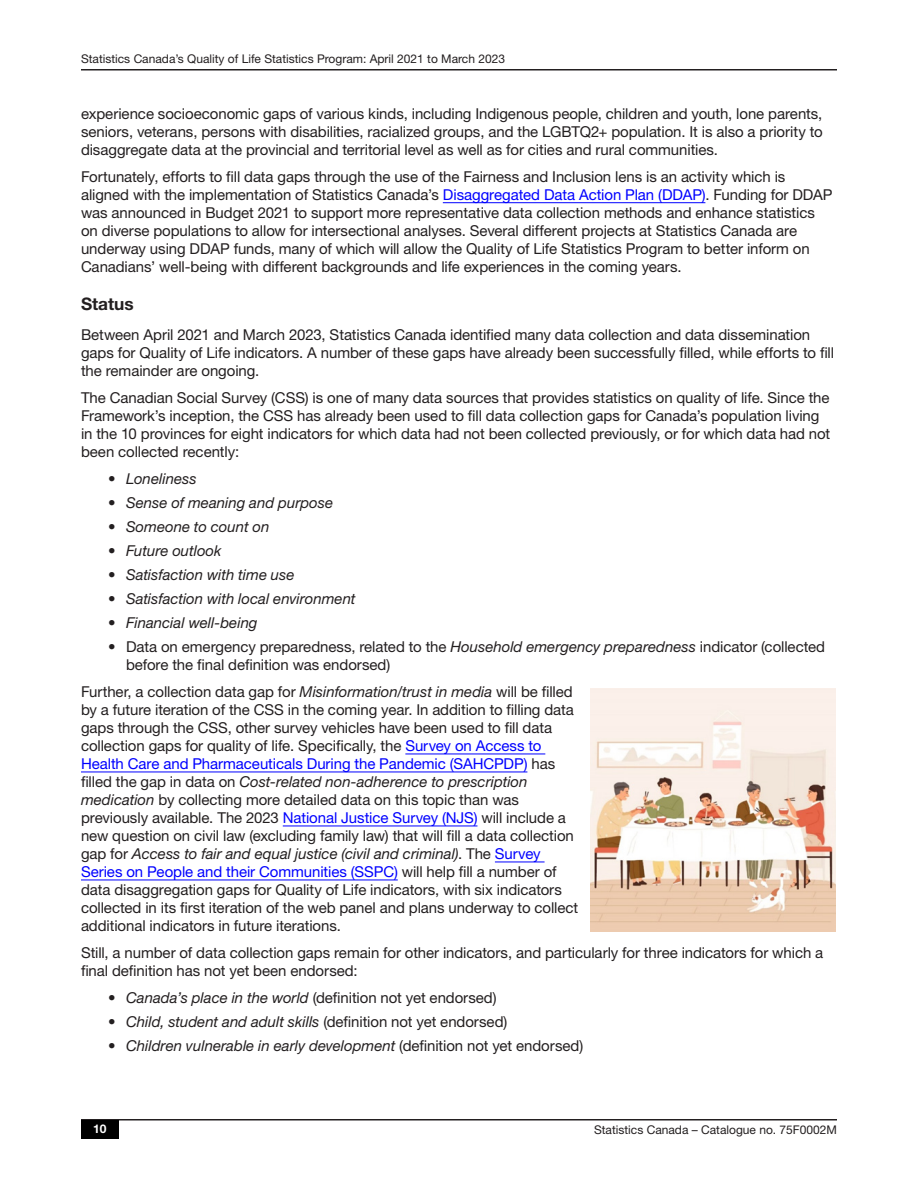
<style>
.page{position:relative;width:918px;height:1188px;background:#fff}
.page>*{position:absolute;margin:0;border:0;box-sizing:border-box;transform-origin:0 0}
.t1{font:700 17.25px "Helvetica Neue LT Std";color:#231f20}
.Text{font:15px/18px "Helvetica Neue LT Std";letter-spacing:-.005em;color:#231f20}
.Text_Last{font:15px/18px "Helvetica Neue LT Std";letter-spacing:-.005em;color:#231f20}
.t2{font:italic 15px "Helvetica Neue LT Std";color:#231f20}
.t3{font:12px "Helvetica Neue LT Std";color:#231f20}
.t4{font:700 12px "Helvetica Neue LT Std";color:#fff}
.s1{color:#00f}
.s2{font-style:normal}
.s3{font-style:italic}
</style>
<div class="page">
<hr style="left:81px;top:1119px;width:756px;height:1px;background:#231f20">
<div style="left:81px;top:1120px;width:38px;height:19px;background:#000"></div>
<hr style="left:81px;top:69px;width:756px;height:1px;background:#231f20">
<hr style="left:443px;top:202px;width:262px;height:1px;background:#00f">
<hr style="left:405px;top:754px;width:140px;height:1px;background:#00f">
<hr style="left:81px;top:772px;width:446px;height:1px;background:#00f">
<hr style="left:283px;top:826px;width:194px;height:1px;background:#00f">
<hr style="left:495px;top:862px;width:50px;height:1px;background:#00f">
<hr style="left:81px;top:880px;width:317px;height:1px;background:#00f">
<img style="left:591px;top:688px;width:245px;height:243px">
<p class="t3" style="left:81px;top:51px;width:426px">Statistics Canada’s Quality of Life Statistics Program: April 2021 to March 2023</p>
<p class="Text" style="left:81px;top:104px;width:743px;text-align:justify">experience socioeconomic gaps of various kinds, including Indigenous people, children and youth, lone parents, seniors, veterans, persons with disabilities, racialized groups, and the LGBTQ2+ population. It is also a priority to disaggregate data at the provincial and territorial level as well as for cities and rural communities.</p>
<p class="Text_Last" style="left:81px;top:167px;width:753px">Fortunately, efforts to fill data gaps through the use of the Fairness and Inclusion lens is an activity which is aligned with the implementation of Statistics Canada’s <span class="s1">Disaggregated Data Action Plan (DDAP)</span>. Funding for DDAP was announced in Budget 2021 to support more representative data collection methods and enhance statistics on diverse populations to allow for intersectional analyses. Several different projects at Statistics Canada are underway using DDAP funds, many of which will allow the Quality of Life Statistics Program to better inform on Canadians’ well-being with different backgrounds and life experiences in the coming years.</p>
<h2 class="t1" style="left:81px;top:293px;width:54px">Status</h2>
<p class="Text" style="left:81px;top:325px;width:755px">Between April 2021 and March 2023, Statistics Canada identified many data collection and data dissemination gaps for Quality of Life indicators. A number of these gaps have already been successfully filled, while efforts to fill the remainder are ongoing.</p>
<p class="Text" style="left:81px;top:388px;width:751px">The Canadian Social Survey (CSS) is one of many data sources that provides statistics on quality of life. Since the Framework’s inception, the CSS has already been used to fill data collection gaps for Canada’s population living in the 10 provinces for eight indicators for which data had not been collected previously, or for which data had not been collected recently:</p>
<p class="t2" style="left:108px;top:470px;width:90px"><span class="s2">•</span> Loneliness</p>
<p class="t2" style="left:108px;top:494px;width:227px"><span class="s2">•</span> Sense of meaning and purpose</p>
<p class="t2" style="left:108px;top:518px;width:163px"><span class="s2">•</span> Someone to count on</p>
<p class="t2" style="left:108px;top:542px;width:115px"><span class="s2">•</span> Future outlook</p>
<p class="t2" style="left:108px;top:566px;width:188px"><span class="s2">•</span> Satisfaction with time use</p>
<p class="t2" style="left:108px;top:590px;width:249px"><span class="s2">•</span> Satisfaction with local environment</p>
<p class="t2" style="left:108px;top:614px;width:151px"><span class="s2">•</span> Financial well-being</p>
<p class="Text" style="left:126px;top:637px;width:701px;text-indent:-18px">• Data on emergency preparedness, related to the <span class="s3">Household emergency preparedness</span> indicator (collected before the final definition was endorsed)</p>
<p class="Text" style="left:81px;top:682px;width:499px">Further, a collection data gap for <span class="s3">Misinformation/trust in media</span> will be filled by a future iteration of the CSS in the coming year. In addition to filling data gaps through the CSS, other survey vehicles have been used to fill data collection gaps for quality of life. Specifically, the <span class="s1">Survey on Access to Health Care and Pharmaceuticals During the Pandemic (SAHCPDP)</span> has filled the gap in data on <span class="s3">Cost-related non-adherence to prescription medication</span> by collecting more detailed data on this topic than was previously available. The 2023 <span class="s1">National Justice Survey (NJS)</span> will include a new question on civil law (excluding family law) that will fill a data collection gap for <span class="s3">Access to fair and equal justice (civil and criminal)</span>. The <span class="s1">Survey Series on People and their Communities (SSPC)</span> will help fill a number of data disaggregation gaps for Quality of Life indicators, with six indicators collected in its first iteration of the web panel and plans underway to collect additional indicators in future iterations.</p>
<p class="Text" style="left:81px;top:943px;width:744px">Still, a number of data collection gaps remain for other indicators, and particularly for three indicators for which a final definition has not yet been endorsed:</p>
<p class="Text" style="left:108px;top:988px;width:390px">• <span class="s3">Canada’s place in the world</span> (definition not yet endorsed)</p>
<p class="Text" style="left:108px;top:1012px;width:401px">• <span class="s3">Child, student and adult skills</span> (definition not yet endorsed)</p>
<p class="t2" style="left:108px;top:1037px;width:477px"><span class="s2">•</span> Children vulnerable in early development <span class="s2">(definition not yet endorsed)</span></p>
<p class="t4" style="left:93px;top:1122px;width:15px">10</p>
<p class="t3" style="left:594px;top:1122px;width:244px">Statistics Canada – Catalogue no. 75F0002M</p>
</div>
